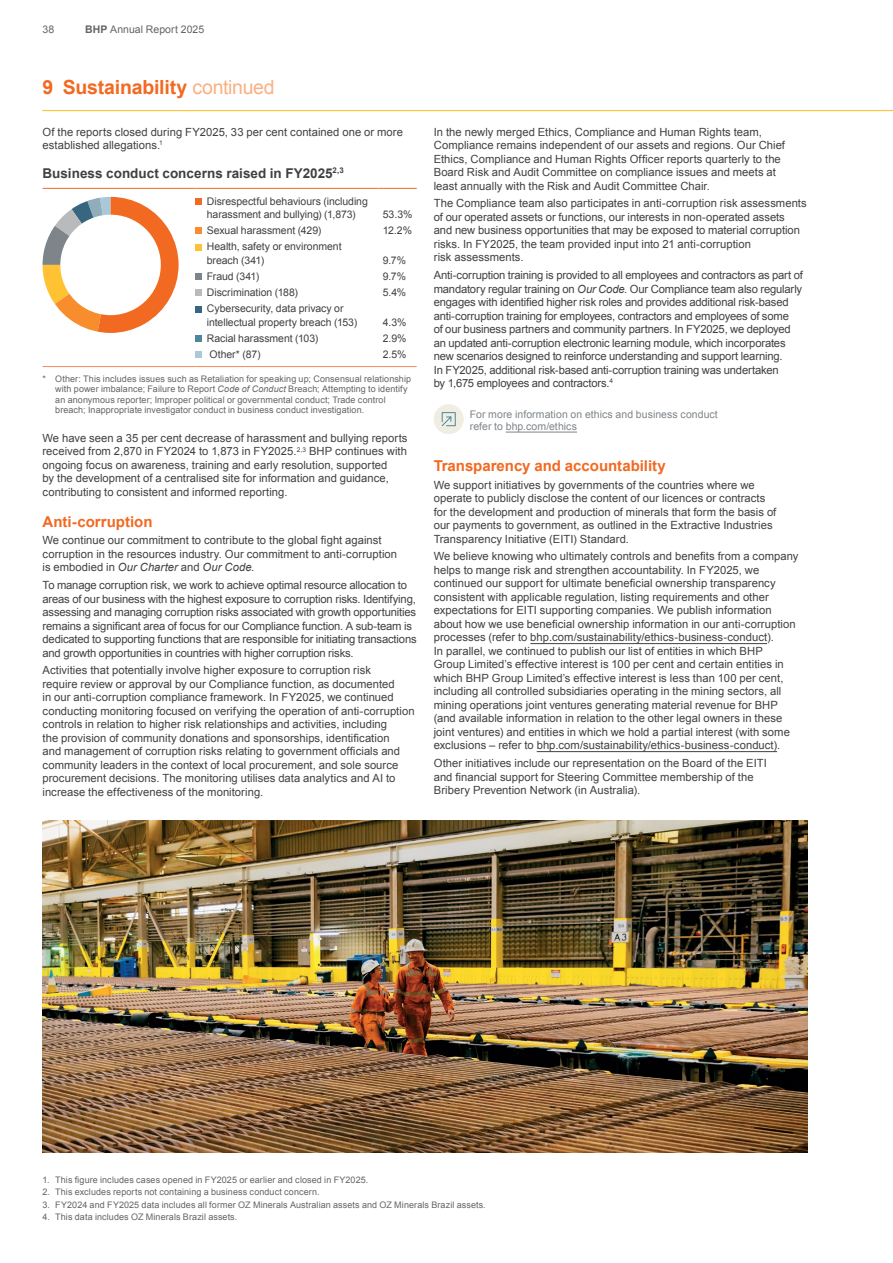
<style>
.page{position:relative;width:893px;height:1263px;background:#fff}
.page>*{position:absolute;margin:0;border:0;box-sizing:border-box;transform-origin:0 0}
.t1{font:700 19.5px "Arial";letter-spacing:-.01em;color:#f26921}
.t2{font:700 15px "Arial";color:#f26921}
.t3{font:700 13.5px "Arial";letter-spacing:.005em;color:#414042}
.t4{font:11.25px/13.5px "Arial";color:#414042}
.t5{font:10.5px/13.5px "Arial";letter-spacing:-.005em;color:#414042}
.t6{font:10.5px/12px "Arial";letter-spacing:.005em;color:#7e858a}
.t7{font:10.5px "Arial";letter-spacing:.005em;color:#636466}
.t8{font:9px/10.5px "Arial";letter-spacing:.01em;color:#636466}
.s1{font-weight:700}
.s2{font-weight:400;color:#fab082}
.s3{font-style:italic}
</style>
<div class="page">
<hr style="left:43px;top:188px;width:153px;height:1px;background:#f26921">
<hr style="left:196px;top:188px;width:182px;height:1px;background:#f26921">
<hr style="left:378px;top:188px;width:39px;height:1px;background:#f26921">
<hr style="left:43px;top:366px;width:153px;height:1px;background:#f68d50">
<hr style="left:196px;top:366px;width:182px;height:1px;background:#f68d50">
<hr style="left:378px;top:366px;width:39px;height:1px;background:#f68d50">
<svg style="left:42px;top:197px;width:137px;height:136px"></svg>
<svg style="left:196px;top:198px;width:6px;height:6px"></svg>
<svg style="left:196px;top:228px;width:6px;height:6px"></svg>
<svg style="left:196px;top:244px;width:6px;height:6px"></svg>
<svg style="left:196px;top:274px;width:6px;height:6px"></svg>
<svg style="left:196px;top:290px;width:6px;height:6px"></svg>
<svg style="left:196px;top:306px;width:6px;height:6px"></svg>
<div style="left:196px;top:335px;width:6px;height:7px;background:#4e879d"></div>
<svg style="left:196px;top:352px;width:6px;height:6px"></svg>
<hr style="left:530px;top:643px;width:237px;height:1px;background:#414042">
<hr style="left:537px;top:751px;width:240px;height:1px;background:#414042">
<div style="left:434px;top:404px;width:30px;height:30px;background:#f0ede3;border-radius:50%"></div>
<svg style="left:441px;top:412px;width:15px;height:15px"></svg>
<hr style="left:506px;top:432px;width:71px;height:1px;background:#7e858a">
<img style="left:43px;top:821px;width:765px;height:331px">
<hr style="left:43px;top:110px;width:850px;height:1px;background:#fec232">
<p class="t7" style="left:43px;top:22px;width:13px">38</p>
<p class="t7" style="left:85px;top:22px;width:121px"><span class="s1">BHP</span> Annual Report 2025</p>
<h1 class="t1" style="left:43px;top:74px;width:234px">9 Sustainability <span class="s2">continued</span></h1>
<p class="t4" style="left:43px;top:125px;width:362px">Of the reports closed during FY2025, 33 per cent contained one or more established allegations.<sup>1</sup></p>
<p class="t3" style="left:43px;top:164px;width:303px">Business conduct concerns raised in FY2025<sup>2,3</sup></p>
<p class="t5" style="left:207px;top:194px;width:163px">Disrespectful behaviours (including harassment and bullying) (1,873)</p>
<p class="t5" style="left:383px;top:208px;width:31px">53.3%</p>
<p class="t5" style="left:207px;top:224px;width:116px">Sexual harassment (429)</p>
<p class="t5" style="left:383px;top:224px;width:31px">12.2%</p>
<p class="t5" style="left:207px;top:240px;width:136px">Health, safety or environment breach (341)</p>
<p class="t5" style="left:383px;top:253px;width:25px">9.7%</p>
<p class="t5" style="left:207px;top:270px;width:54px">Fraud (341)</p>
<p class="t5" style="left:383px;top:270px;width:25px">9.7%</p>
<p class="t5" style="left:207px;top:286px;width:93px">Discrimination (188)</p>
<p class="t5" style="left:383px;top:286px;width:25px">5.4%</p>
<p class="t5" style="left:207px;top:302px;width:152px">Cybersecurity, data privacy or intellectual property breach (153)</p>
<p class="t5" style="left:383px;top:315px;width:25px">4.3%</p>
<p class="t5" style="left:207px;top:332px;width:113px">Racial harassment (103)</p>
<p class="t5" style="left:383px;top:332px;width:25px">2.9%</p>
<p class="t5" style="left:210px;top:348px;width:53px">Other* (87)</p>
<p class="t5" style="left:383px;top:348px;width:25px">2.5%</p>
<p class="t8" style="left:55px;top:373px;width:357px;text-indent:-13px">* Other: This includes issues such as Retaliation for speaking up; Consensual relationship with power imbalance; Failure to Report <span class="s3">Code of Conduct</span> Breach; Attempting to identify an anonymous reporter; Improper political or governmental conduct; Trade control breach; Inappropriate investigator conduct in business conduct investigation.</p>
<p class="t4" style="left:43px;top:431px;width:367px">We have seen a 35 per cent decrease of harassment and bullying reports received from 2,870 in FY2024 to 1,873 in FY2025.<sup>2,3</sup> BHP continues with ongoing focus on awareness, training and early resolution, supported<br>by the development of a centralised site for information and guidance, contributing to consistent and informed reporting.</p>
<h2 class="t2" style="left:43px;top:511px;width:112px">Anti-corruption</h2>
<p class="t4" style="left:43px;top:534px;width:356px">We continue our commitment to contribute to the global fight against corruption in the resources industry. Our commitment to anti-corruption is embodied in <span class="s3">Our Charter</span> and <span class="s3">Our Code</span>.</p>
<p class="t4" style="left:43px;top:579px;width:376px">To manage corruption risk, we work to achieve optimal resource allocation to areas of our business with the highest exposure to corruption risks. Identifying, assessing and managing corruption risks associated with growth opportunities remains a significant area of focus for our Compliance function. A sub-team is dedicated to supporting functions that are responsible for initiating transactions and growth opportunities in countries with higher corruption risks.</p>
<p class="t4" style="left:43px;top:664px;width:374px">Activities that potentially involve higher exposure to corruption risk<br>require review or approval by our Compliance function, as documented<br>in our anti‑corruption compliance framework. In FY2025, we continued conducting monitoring focused on verifying the operation of anti-corruption controls in relation to higher risk relationships and activities, including<br>the provision of community donations and sponsorships, identification<br>and management of corruption risks relating to government officials and community leaders in the context of local procurement, and sole source procurement decisions. The monitoring utilises data analytics and AI to increase the effectiveness of the monitoring.</p>
<p class="t4" style="left:434px;top:125px;width:353px">In the newly merged Ethics, Compliance and Human Rights team, Compliance remains independent of our assets and regions. Our Chief Ethics, Compliance and Human Rights Officer reports quarterly to the Board Risk and Audit Committee on compliance issues and meets at least annually with the Risk and Audit Committee Chair.</p>
<p class="t4" style="left:434px;top:197px;width:374px">The Compliance team also participates in anti-corruption risk assessments of our operated assets or functions, our interests in non-operated assets<br>and new business opportunities that may be exposed to material corruption risks. In FY2025, the team provided input into 21 anti‑corruption<br>risk assessments.</p>
<p class="t4" style="left:434px;top:269px;width:371px">Anti-corruption training is provided to all employees and contractors as part of mandatory regular training on <span class="s3">Our Code</span>. Our Compliance team also regularly engages with identified higher risk roles and provides additional risk-based anti-corruption training for employees, contractors and employees of some<br>of our business partners and community partners. In FY2025, we deployed an updated anti-corruption electronic learning module, which incorporates new scenarios designed to reinforce understanding and support learning.<br>In FY2025, additional risk-based anti‑corruption training was undertaken<br>by 1,675 employees and contractors.<sup>4</sup></p>
<p class="t6" style="left:470px;top:408px;width:249px">For more information on ethics and business conduct refer to bhp.com/ethics</p>
<h2 class="t2" style="left:434px;top:456px;width:234px">Transparency and accountability</h2>
<p class="t4" style="left:434px;top:478px;width:344px">We support initiatives by governments of the countries where we operate to publicly disclose the content of our licences or contracts for the development and production of minerals that form the basis of our payments to government, as outlined in the Extractive Industries Transparency Initiative (EITI) Standard.</p>
<p class="t4" style="left:434px;top:550px;width:366px">We believe knowing who ultimately controls and benefits from a company helps to mange risk and strengthen accountability. In FY2025, we continued our support for ultimate beneficial ownership transparency consistent with applicable regulation, listing requirements and other expectations for EITI supporting companies. We publish information about how we use beneficial ownership information in our anti-corruption processes (refer to bhp.com/sustainability/ethics-business-conduct).<br>In parallel, we continued to publish our list of entities in which BHP<br>Group Limited’s effective interest is 100 per cent and certain entities in which BHP Group Limited’s effective interest is less than 100 per cent, including all controlled subsidiaries operating in the mining sectors, all mining operations joint ventures generating material revenue for BHP (and available information in relation to the other legal owners in these joint ventures) and entities in which we hold a partial interest (with some exclusions – refer to bhp.com/sustainability/ethics-business-conduct).</p>
<p class="t4" style="left:434px;top:756px;width:335px">Other initiatives include our representation on the Board of the EITI and financial support for Steering Committee membership of the<br>Bribery Prevention Network (in Australia).</p>
<p class="t8" style="left:43px;top:1174px;width:327px">1. This figure includes cases opened in FY2025 or earlier and closed in FY2025.</p>
<p class="t8" style="left:43px;top:1187px;width:279px">2. This excludes reports not containing a business conduct concern.</p>
<p class="t8" style="left:43px;top:1199px;width:445px">3. FY2024 and FY2025 data includes all former OZ Minerals Australian assets and OZ Minerals Brazil assets.</p>
<p class="t8" style="left:43px;top:1212px;width:196px">4. This data includes OZ Minerals Brazil assets.</p>
</div>
